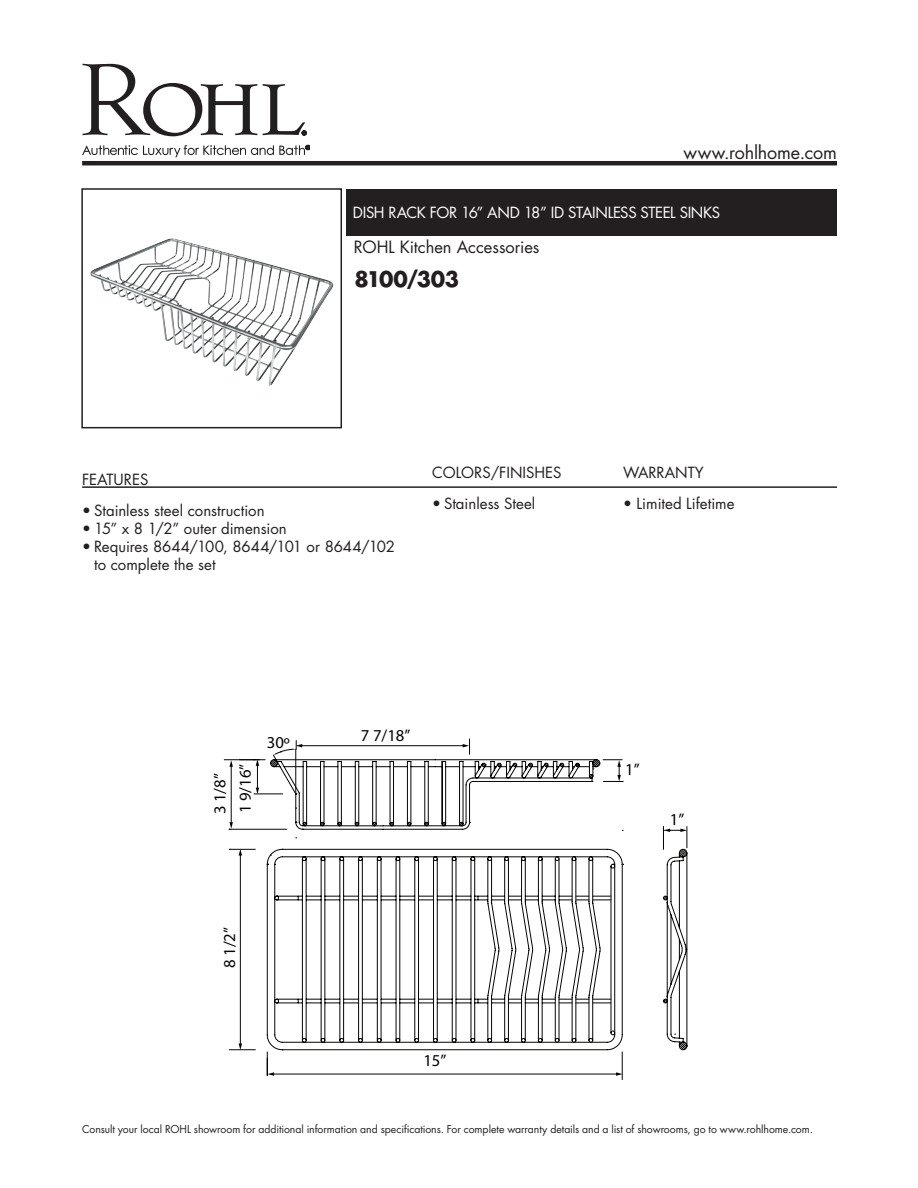
<style>
.page{position:relative;width:918px;height:1188px;background:#fff}
.page>*{position:absolute;margin:0;border:0;box-sizing:border-box;transform-origin:0 0}
.Product_Info_Nest{font:700 21px "Futura";letter-spacing:-.02em;color:#231f20}
.t1{font:18px "Futura";letter-spacing:-.005em;color:#231f20}
.t2{font:16.65px/25px "Myriad Pro";color:#040503}
.t3{font:16.5px "Futura";color:#231f20}
.FEATURES{font:15px "Futura";color:#231f20}
.Product_Title_Bar{font:15px "Futura";letter-spacing:-.025em;color:#fff}
.bullets{font:15px "Futura";color:#231f20}
.t4{font:10.5px "Futura";letter-spacing:-.005em;color:#231f20}
</style>
<div class="page">
<svg style="left:82px;top:64px;width:175px;height:72px"></svg>
<svg style="left:263px;top:84px;width:44px;height:51px"></svg>
<svg style="left:82px;top:145px;width:228px;height:12px"></svg>
<hr style="left:82px;top:161px;width:755px;height:4px;background:#231f20">
<hr style="left:82px;top:486px;width:755px;height:2px;background:#231f20">
<div style="left:346px;top:189px;width:491px;height:46px;background:#231f20"></div>
<img style="left:90px;top:238px;width:244px;height:148px">
<div style="left:81px;top:188px;width:261px;height:240px;border:2px solid #231f20"></div>
<svg style="left:224px;top:739px;width:464px;height:341px"></svg>
<p class="t1" style="left:683px;top:140px;width:155px">www.rohlhome.com</p>
<p class="Product_Title_Bar" style="left:353px;top:202px;width:369px">DISH RACK FOR 16” AND 18” ID STAINLESS STEEL SINKS</p>
<p class="t3" style="left:354px;top:236px;width:187px">ROHL Kitchen Accessories</p>
<p class="Product_Info_Nest" style="left:354px;top:264px;width:106px">8100/303</p>
<p class="FEATURES" style="left:82px;top:469px;width:68px">FEATURES</p>
<p class="FEATURES" style="left:82px;top:500px;width:184px">• Stainless steel construction</p>
<p class="FEATURES" style="left:82px;top:518px;width:206px">• 15” x 8 1/2” outer dimension</p>
<p class="FEATURES" style="left:82px;top:536px;width:315px">• Requires 8644/100, 8644/101 or 8644/102</p>
<p class="FEATURES" style="left:94px;top:554px;width:123px">to complete the set</p>
<p class="FEATURES" style="left:432px;top:462px;width:131px">COLORS/FINISHES</p>
<p class="bullets" style="left:432px;top:494px;width:105px">• Stainless Steel</p>
<p class="t2" style="left:207px;top:814px;width:52px;rotate:-90deg">3 1/8”<br>1 9/16”</p>
<p class="t2" style="left:267px;top:729px;width:25px">30º</p>
<p class="t2" style="left:217px;top:968px;width:42px;rotate:-90deg">8 1/2”</p>
<p class="t2" style="left:361px;top:723px;width:51px">7 7/18”</p>
<p class="t2" style="left:423px;top:1047px;width:25px">15”</p>
<p class="FEATURES" style="left:623px;top:462px;width:82px">WARRANTY</p>
<p class="FEATURES" style="left:623px;top:494px;width:113px">• Limited Lifetime</p>
<p class="t2" style="left:625px;top:757px;width:16px">1”</p>
<p class="t2" style="left:670px;top:807px;width:16px">1”</p>
<p class="t4" style="left:82px;top:1121px;width:732px">Consult your local ROHL showroom for additional information and specifications. For complete warranty details and a list of showrooms, go to www.rohlhome.com.</p>
</div>
